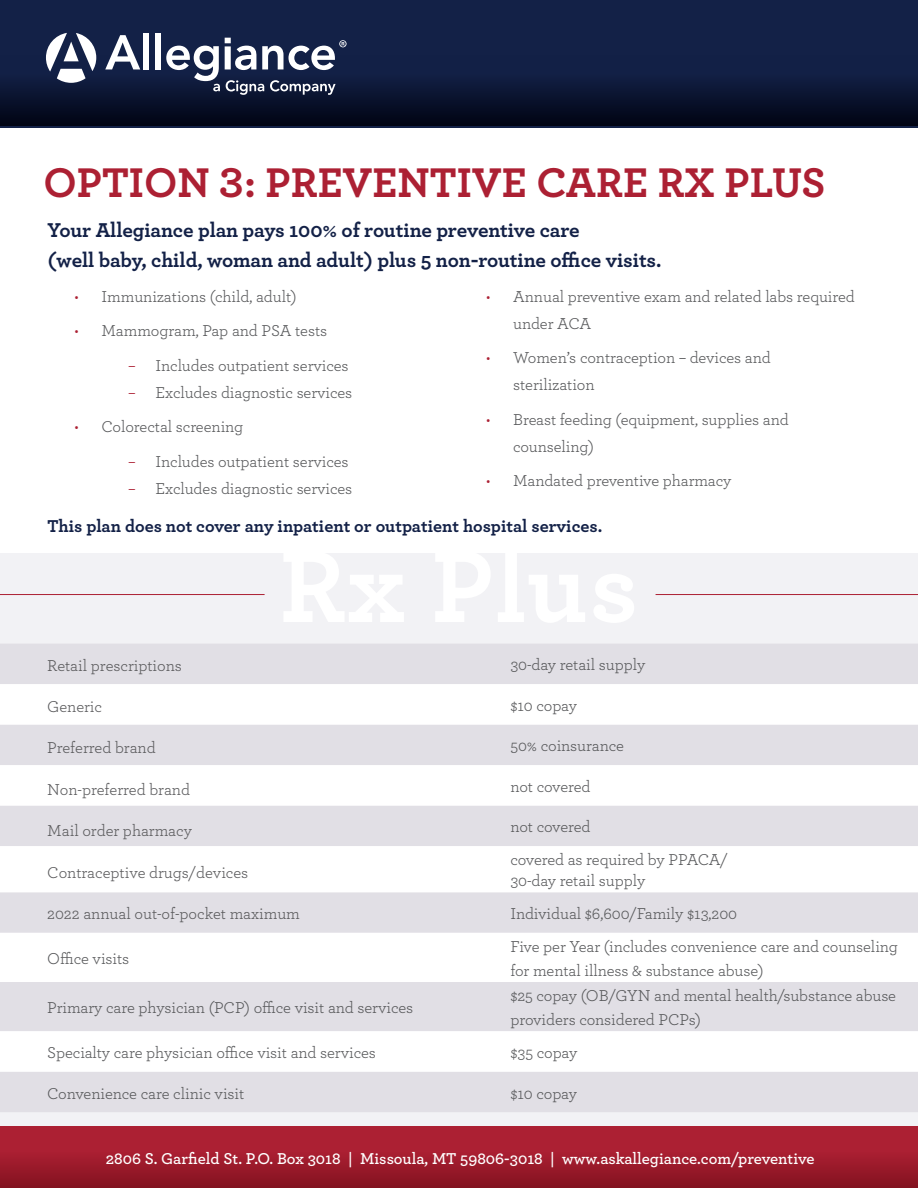
<style>
.page{position:relative;width:918px;height:1188px;background:#fff}
.page>*{position:absolute;margin:0;border:0;box-sizing:border-box;transform-origin:0 0}
.t1{font:700 43.5px "Archer";color:#ac2033}
.t2{font:700 21px/30px "Archer";letter-spacing:-.005em;color:#132147}
.t3{font:700 18px "Archer";color:#132147}
.t4{font:16.5px/27px "Archer";letter-spacing:-.005em;color:#57585a}
.t5{font:16.5px "Archer";letter-spacing:-.005em;color:#59595b}
.t6{font:600 16.5px "Archer";color:#fff}
.s1{color:#ac2033}
</style>
<div class="page">
<div style="left:0;top:554px;width:918px;height:573px;background:#f2f2f5"></div>
<div style="left:0;top:0;width:918px;height:126px;background:#132147"></div>
<div style="left:0;top:55px;width:918px;height:72px;background:linear-gradient(to bottom,#162651,#020516)"></div>
<svg style="left:46px;top:33px;width:50px;height:50px"></svg>
<svg style="left:105px;top:35px;width:35px;height:34px"></svg>
<div style="left:143px;top:33px;width:6px;height:36px;background:#fff"></div>
<div style="left:155px;top:33px;width:6px;height:36px;background:#fff"></div>
<svg style="left:166px;top:38px;width:181px;height:57px"></svg>
<div style="left:0;top:1127px;width:918px;height:61px;background:#ac2033"></div>
<div style="left:0;top:1143px;width:918px;height:45px;background:linear-gradient(to bottom,#b32236,#831220)"></div>
<hr style="left:0;top:594px;width:265px;height:1px;background:#ac2033">
<hr style="left:656px;top:594px;width:262px;height:1px;background:#ac2033">
<div style="left:0;top:644px;width:918px;height:468px;background:#e1dfe5"></div>
<svg style="left:0;top:684px;width:918px;height:388px;fill:#fff"></svg>
<p class="t1" style="left:44px;top:148px;width:784px">OPTION 3: PREVENTIVE CARE RX PLUS</p>
<p class="t2" style="left:48px;top:214px;width:616px">Your Allegiance plan pays 100% of routine preventive care<br>(well baby, child, woman and adult) plus 5 non-routine office visits.</p>
<p class="t4" style="left:75px;top:282px;width:224px"><span class="s1">•</span> Immunizations (child, adult)</p>
<p class="t4" style="left:75px;top:317px;width:254px"><span class="s1">•</span> Mammogram, Pap and PSA tests</p>
<p class="t4" style="left:129px;top:351px;width:222px"><span class="s1">–</span> Includes outpatient services</p>
<p class="t4" style="left:129px;top:378px;width:225px"><span class="s1">–</span> Excludes diagnostic services</p>
<p class="t4" style="left:75px;top:413px;width:170px"><span class="s1">•</span> Colorectal screening</p>
<p class="t4" style="left:129px;top:447px;width:222px"><span class="s1">–</span> Includes outpatient services</p>
<p class="t4" style="left:129px;top:474px;width:225px"><span class="s1">–</span> Excludes diagnostic services</p>
<p class="t4" style="left:513px;top:282px;width:343px;text-indent:-27px"><span class="s1">•</span> Annual preventive exam and related labs required under ACA</p>
<p class="t4" style="left:513px;top:344px;width:259px;text-indent:-27px"><span class="s1">•</span> Women’s contraception – devices and sterilization</p>
<p class="t4" style="left:513px;top:405px;width:277px;text-indent:-27px"><span class="s1">•</span> Breast feeding (equipment, supplies and counseling)</p>
<p class="t4" style="left:486px;top:467px;width:247px"><span class="s1">•</span> Mandated preventive pharmacy</p>
<p class="t3" style="left:48px;top:512px;width:556px">This plan does not cover any inpatient or outpatient hospital services.</p>
<p class="t5" style="left:47px;top:654px;width:136px">Retail prescriptions</p>
<p class="t5" style="left:47px;top:695px;width:56px">Generic</p>
<p class="t5" style="left:47px;top:737px;width:110px">Preferred brand</p>
<p class="t5" style="left:47px;top:778px;width:144px">Non-preferred brand</p>
<p class="t5" style="left:47px;top:820px;width:146px">Mail order pharmacy</p>
<p class="t5" style="left:47px;top:861px;width:203px">Contraceptive drugs/devices</p>
<p class="t5" style="left:47px;top:902px;width:254px">2022 annual out-of-pocket maximum</p>
<p class="t4" style="left:47px;top:944px;width:83px">Office visits</p>
<p class="t4" style="left:510px;top:651px;width:137px">30-day retail supply</p>
<p class="t4" style="left:510px;top:691px;width:68px">$10 copay</p>
<p class="t4" style="left:510px;top:732px;width:115px">50% coinsurance</p>
<p class="t4" style="left:510px;top:772px;width:82px">not covered</p>
<p class="t4" style="left:510px;top:813px;width:82px">not covered</p>
<p class="t4" style="left:510px;top:849px;width:219px;line-height:21px">covered as required by PPACA/<br>30-day retail supply</p>
<p class="t4" style="left:510px;top:899px;width:228px">Individual $6,600/Family $13,200</p>
<p class="t4" style="left:510px;top:934px;width:389px;line-height:24px">Five per Year (includes convenience care and counseling for mental illness &amp; substance abuse)</p>
<p class="t4" style="left:47px;top:993px;width:368px">Primary care physician (PCP) office visit and services</p>
<p class="t4" style="left:510px;top:983px;width:387px;line-height:24px">$25 copay (OB/GYN and mental health/substance abuse providers considered PCPs)</p>
<p class="t4" style="left:47px;top:1038px;width:330px">Specialty care physician office visit and services</p>
<p class="t4" style="left:510px;top:1038px;width:69px">$35 copay</p>
<p class="t4" style="left:47px;top:1079px;width:199px">Convenience care clinic visit</p>
<p class="t4" style="left:510px;top:1079px;width:68px">$10 copay</p>
<p class="t6" style="left:106px;top:1146px;width:710px">2806 S. Garfield St. P.O. Box 3018 | Missoula, MT 59806-3018 | www.askallegiance.com/preventive</p>
</div>
